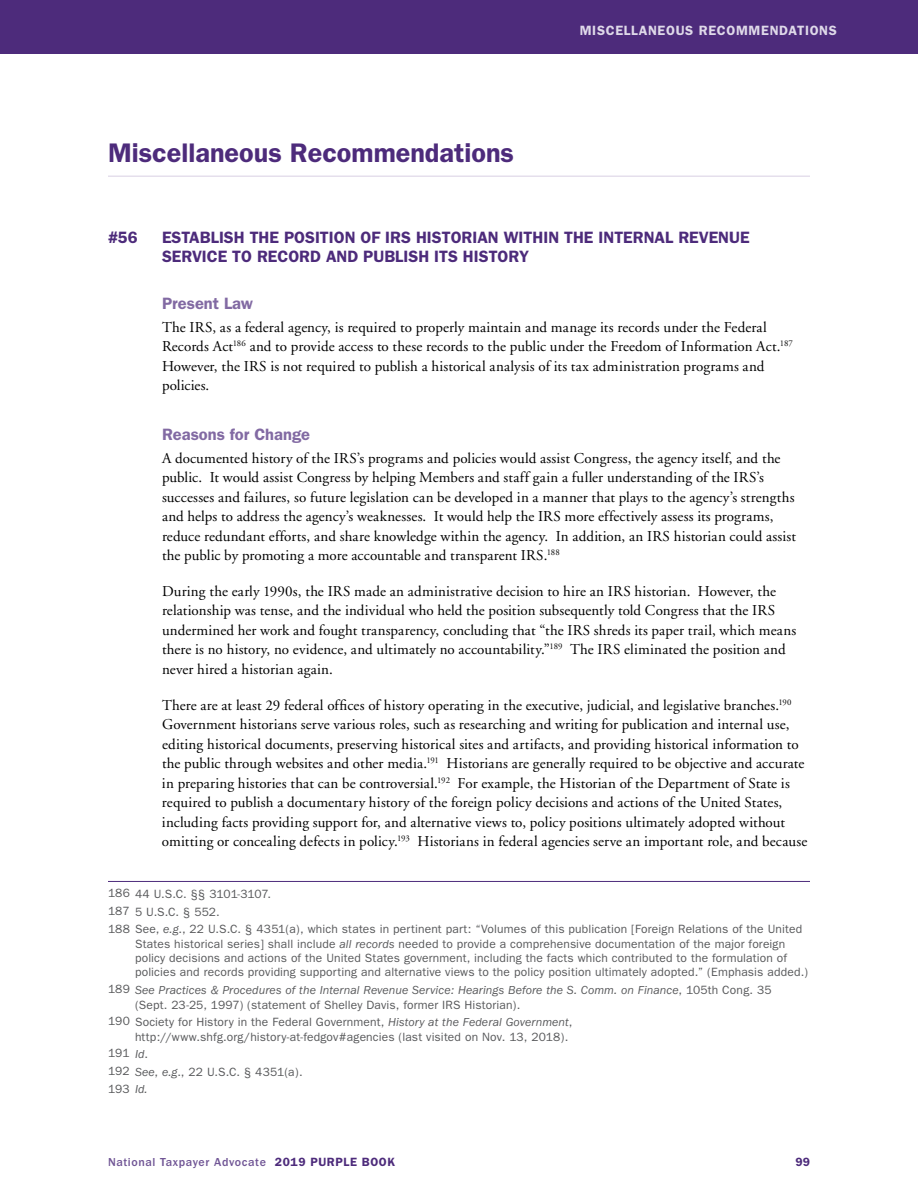
<style>
.page{position:relative;width:918px;height:1188px;background:#fff}
.page>*{position:absolute;margin:0;border:0;box-sizing:border-box;transform-origin:0 0}
.t1{font:600 27px "Franklin Gothic";color:#4d2b7b}
.t2{font:600 16.5px "Franklin Gothic";color:#4d2b7b}
.t3{font:600 16.5px "Franklin Gothic";color:#826aa3}
.t4{font:15px/19.5px "Adobe Garamond";letter-spacing:.01em;color:#000}
.t5{font:600 13.5px "Franklin Gothic";letter-spacing:.05em;color:#dfd9e9}
.t6{font:12px/14.4px "Franklin Gothic";letter-spacing:.015em;color:#58595b}
.t7{font:italic 12px/14.4px "Franklin Gothic";letter-spacing:.01em;color:#58595b}
.t8{font:500 12px "Franklin Gothic";letter-spacing:.05em;color:#705595}
.t9{font:600 12px "Franklin Gothic";color:#4d2b7b}
.s1{font-style:italic}
.s2{font-style:normal}
.s3{font-weight:600;color:#4d2b7b}
</style>
<div class="page">
<div style="left:0;top:0;width:918px;height:54px;background:#4d2b7b"></div>
<hr style="left:108px;top:176px;width:702px;height:1px;background:#e5dfec">
<hr style="left:108px;top:881px;width:702px;height:1px;background:#4d2b7b">
<h1 class="t1" style="left:108px;top:137px;width:408px">Miscellaneous Recommendations</h1>
<p class="t5" style="left:580px;top:23px;width:88px">Miscellaneou</p>
<p class="t5" style="left:685px;top:23px;width:53px">s Recomme</p>
<p class="t5" style="left:770px;top:23px;width:69px">ndations</p>
<p class="t2" style="left:108px;top:227px;width:31px">#56</p>
<p class="t2" style="left:162px;top:227px;width:151px">ESTABLISH THE POSITI</p>
<p class="t2" style="left:334px;top:227px;width:148px">ON OF IRS HISTORIAN</p>
<p class="t2" style="left:504px;top:227px;width:247px">WITHIN THE INTERNAL REVENUE</p>
<p class="t2" style="left:162px;top:247px;width:176px">SERVICE TO RECORD AND</p>
<p class="t2" style="left:363px;top:247px;width:80px">PUBLISH ITS</p>
<p class="t2" style="left:463px;top:247px;width:67px">HISTORY</p>
<p class="t3" style="left:162px;top:294px;width:92px">Present Law</p>
<p class="t4" style="left:162px;top:318px;width:632px">The IRS, as a federal agency, is required to properly maintain and manage its records under the Federal Records Act<sup>186</sup> and to provide access to these records to the public under the Freedom of Information Act.<sup>187<br></sup>However, the IRS is not required to publish a historical analysis of its tax administration programs and policies.</p>
<p class="t3" style="left:162px;top:424px;width:150px">Reasons for Change</p>
<p class="t4" style="left:162px;top:449px;width:636px">A documented history of the IRS’s programs and policies would assist Congress, the agency itself, and the public. It would assist Congress by helping Members and staff gain a fuller understanding of the IRS’s successes and failures, so future legislation can be developed in a manner that plays to the agency’s strengths and helps to address the agency’s weaknesses. It would help the IRS more effectively assess its programs, reduce redundant efforts, and share knowledge within the agency. In addition, an IRS historian could assist the public by promoting a more accountable and transparent IRS.<sup>188</sup></p>
<p class="t4" style="left:162px;top:582px;width:636px">During the early 1990s, the IRS made an administrative decision to hire an IRS historian. However, the relationship was tense, and the individual who held the position subsequently told Congress that the IRS undermined her work and fought transparency, concluding that “the IRS shreds its paper trail, which means there is no history, no evidence, and ultimately no accountability.”<sup>189</sup> The IRS eliminated the position and never hired a historian again.</p>
<p class="t4" style="left:162px;top:695px;width:647px">There are at least 29 federal offices of history operating in the executive, judicial, and legislative branches.<sup>190<br></sup>Government historians serve various roles, such as researching and writing for publication and internal use, editing historical documents, preserving historical sites and artifacts, and providing historical information to the public through websites and other media.<sup>191</sup> Historians are generally required to be objective and accurate in preparing histories that can be controversial.<sup>192</sup> For example, the Historian of the Department of State is required to publish a documentary history of the foreign policy decisions and actions of the United States, including facts providing support for, and alternative views to, policy positions ultimately adopted without omitting or concealing defects in policy.<sup>193</sup> Historians in federal agencies serve an important role, and because</p>
<p class="t6" style="left:108px;top:885px;width:696px;line-height:17.7px">186 44 U.S.C. §§ 3101-3107.<br>187 5 U.S.C. § 552.<br>188 See, <span class="s1">e.g</span>., 22 U.S.C. § 4351(a), which states in pertinent part: “Volumes of this publication [Foreign Relations of the United</p>
<p class="t6" style="left:135px;top:937px;width:675px">States historical series] shall include <span class="s1">all records</span> needed to provide a comprehensive documentation of the major foreign policy decisions and actions of the United States government, including the facts which contributed to the formulation of policies and records providing supporting and alternative views to the policy position ultimately adopted.” (Emphasis added.)</p>
<p class="t7" style="left:135px;top:983px;width:638px;text-indent:-27px"><span class="s2">189</span> See Practices &amp; Procedures of the Internal Revenue Service: Hearings Before the S. Comm. on Finance<span class="s2">, 105th Cong. 35 (Sept. 23-25, 1997) (statement of Shelley Davis, former IRS Historian).</span></p>
<p class="t6" style="left:135px;top:1015px;width:439px;text-indent:-27px">190 Society for History in the Federal Government, <span class="s1">History at the Federal Government</span>, http://www.shfg.org/history-at-fedgov#agencies (last visited on Nov. 13, 2018).</p>
<p class="t6" style="left:108px;top:1044px;width:196px;line-height:18.5px">191 <span class="s1">Id</span>.<br>192 <span class="s1">See</span>, <span class="s1">e.g</span>., 22 U.S.C. § 4351(a).</p>
<p class="t6" style="left:108px;top:1082px;width:41px">193 <span class="s1">Id.</span></p>
<p class="t8" style="left:108px;top:1155px;width:289px">National Taxpayer Advocate <span class="s3">2019 PURPLE BOOK</span></p>
<p class="t9" style="left:796px;top:1154px;width:16px">99</p>
</div>
